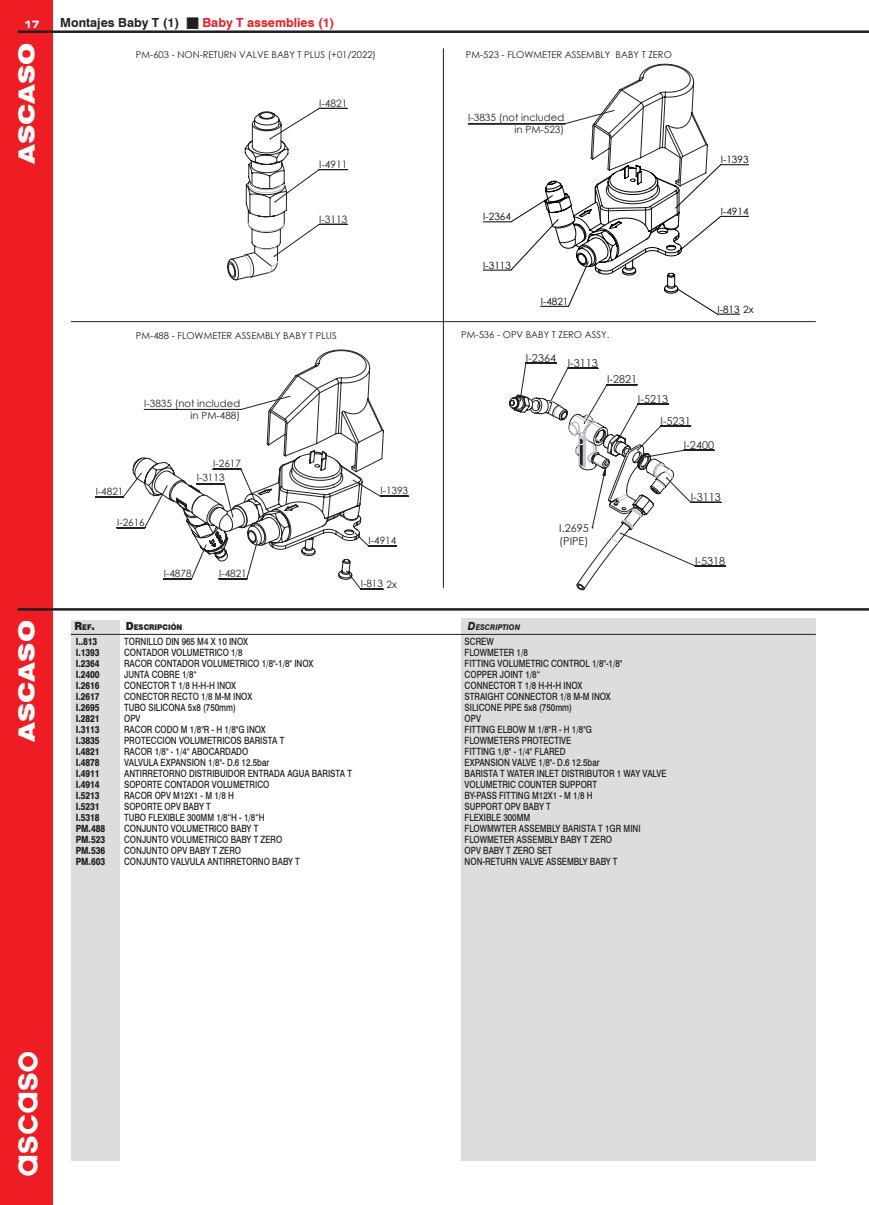
<style>
.page{position:relative;width:869px;height:1205px;background:#fff}
.page>*{position:absolute;margin:0;border:0;box-sizing:border-box;transform-origin:0 0}
.t1{font:27.5px "ASCAS Ologotype";color:#fff}
.t2{font:900 22.5px "Swiss 721 BT";color:#fff;scale:1.2 1}
.TITOL_PAGINA_RIGHT{font:700 12.5px "Swiss 721 BT";color:#ee1d23}
.t3{font:900 11.25px "Swiss 721 BT";color:#231f20;scale:.9 1}
.t4{font:10.88px/22.1px "Century Gothic";color:#231f20}
.t5{font:10.12px "Century Gothic";color:#231f20}
.TEXTO_REGULAR{font:500 10px "Swiss 721 BT";color:#231f20;scale:.8 1}
.referencia{font:800 10px "Swiss 721 BT";color:#231f20;scale:.8 1}
.t6{font:10px/12px "Century Gothic";color:#231f20;text-align:right}
.t7{font:10px "Century Gothic";color:#000001}
.t8{font:700 expanded 10px "Square 721 BT";color:#fff;scale:.8 1}
.t9{font:9.5px "Century Gothic";color:#231f20}
.t10{font:900 7.88px "Swiss 721 BT";color:#231f20;scale:.9 1}
.t11{font:italic 800 7.88px "Swiss 721 BT";color:#231f20;scale:.9 1}
.s1{color:#231f20}
.s2{font-size:7.88px}
.s3{font-size:11.25px}
</style>
<div class="page">
<div style="left:0;top:0;width:53px;height:1205px;background:#ee1d23"></div>
<hr style="left:18px;top:30px;width:850px;height:3px;background:#231f20">
<hr style="left:18px;top:608px;width:850px;height:3px;background:#231f20">
<div style="left:461px;top:618px;width:354px;height:543px;background:#dcdddf"></div>
<div style="left:71px;top:620px;width:48px;height:541px;background:#dcdddf"></div>
<hr style="left:71px;top:634px;width:744px;height:1px;background:#231f20">
<hr style="left:71px;top:321px;width:744px;height:1px;background:#231f20">
<hr style="left:443px;top:48px;width:1px;height:540px;background:#231f20">
<svg style="left:509px;top:363px;width:216px;height:227px"></svg>
<svg style="left:227px;top:108px;width:120px;height:172px"></svg>
<svg style="left:95px;top:350px;width:313px;height:240px"></svg>
<hr style="left:144px;top:409px;width:97px;height:1px;background:#231f20">
<svg style="left:483px;top:64px;width:265px;height:251px"></svg>
<hr style="left:468px;top:123px;width:96px;height:1px;background:#231f20">
<p class="t8" style="left:24px;top:18px;width:21px">17</p>
<p class="TITOL_PAGINA_RIGHT" style="left:60px;top:15px;width:275px"><span class="s1">Montajes Baby T (1)</span> <span class="s1">■</span> Baby T assemblies (1)</p>
<h2 class="t2" style="left:13px;top:164px;width:103px;rotate:-90deg">ASCASO</h2>
<p class="t9" style="left:136px;top:48px;width:241px">PM-603 - NON-RETURN VALVE BABY T PLUS (+01/2022)</p>
<p class="t5" style="left:319px;top:96px;width:30px">I-4821</p>
<p class="t5" style="left:319px;top:157px;width:30px">I-4911</p>
<p class="t5" style="left:319px;top:212px;width:30px">I-3113</p>
<p class="t9" style="left:136px;top:328px;width:202px">PM-488 - FLOWMETER ASSEMBLY BABY T PLUS</p>
<p class="t6" style="left:144px;top:397px;width:97px">I-3835 (not included in PM-488)</p>
<p class="t6" style="left:213px;top:457px;width:29px">I-2617</p>
<p class="t6" style="left:96px;top:485px;width:29px">I-4821</p>
<p class="t6" style="left:117px;top:516px;width:29px">I-2616</p>
<p class="t6" style="left:197px;top:472px;width:29px">I-3113</p>
<p class="t6" style="left:164px;top:567px;width:29px">I-4878</p>
<p class="t6" style="left:219px;top:567px;width:29px">I-4821</p>
<p class="t6" style="left:380px;top:484px;width:29px">I-1393</p>
<p class="t6" style="left:368px;top:534px;width:29px">I-4914</p>
<p class="t6" style="left:360px;top:577px;width:38px">I-813 2x</p>
<p class="t9" style="left:465px;top:48px;width:207px">PM-523 - FLOWMETER ASSEMBLY BABY T ZERO</p>
<p class="t6" style="left:468px;top:112px;width:97px">I-3835 (not included in PM-523)</p>
<p class="t7" style="left:483px;top:210px;width:29px">I-2364</p>
<p class="t7" style="left:483px;top:258px;width:29px">I-3113</p>
<p class="t7" style="left:540px;top:294px;width:29px">I-4821</p>
<p class="t9" style="left:461px;top:328px;width:150px">PM-536 - OPV BABY T ZERO ASSY.</p>
<p class="t4" style="left:525px;top:346px;width:32px">I-2364</p>
<p class="t4" style="left:567px;top:352px;width:32px">I-3113</p>
<p class="t4" style="left:606px;top:368px;width:32px">I-2821</p>
<p class="t4" style="left:660px;top:387px;width:32px;text-indent:-23px">I-5213<br>I-5231</p>
<p class="t7" style="left:720px;top:153px;width:29px">I-1393</p>
<p class="t7" style="left:720px;top:204px;width:29px">I-4914</p>
<p class="t7" style="left:717px;top:302px;width:38px">I-813 2x</p>
<p class="t4" style="left:683px;top:434px;width:32px">I-2400</p>
<p class="t4" style="left:559px;top:522px;width:31px;line-height:13px">I.2695 (PIPE)</p>
<p class="t4" style="left:690px;top:486px;width:32px">I-3113</p>
<p class="t4" style="left:694px;top:549px;width:32px">I-5318</p>
<h2 class="t2" style="left:13px;top:742px;width:103px;rotate:-90deg">ASCASO</h2>
<p class="t3" style="left:74px;top:619px;width:24px">R<span class="s2">EF</span>.</p>
<p class="t10" style="left:126px;top:622px;width:64px"><span class="s3">D</span>ESCRIPCIÓN</p>
<p class="t11" style="left:468px;top:622px;width:59px"><span class="s3">D</span>ESCRIPTION</p>
<p class="referencia" style="left:76px;top:635px;width:28px">I..813</p>
<p class="TEXTO_REGULAR" style="left:124px;top:635px;width:156px">TORNILLO DIN 965 M4 X 10 INOX</p>
<p class="TEXTO_REGULAR" style="left:464px;top:635px;width:38px">SCREW</p>
<p class="referencia" style="left:76px;top:646px;width:31px">I.1393</p>
<p class="TEXTO_REGULAR" style="left:124px;top:646px;width:149px">CONTADOR VOLUMETRICO 1/8</p>
<p class="TEXTO_REGULAR" style="left:464px;top:646px;width:81px">FLOWMETER 1/8</p>
<p class="referencia" style="left:76px;top:657px;width:31px">I.2364</p>
<p class="TEXTO_REGULAR" style="left:124px;top:657px;width:238px">RACOR CONTADOR VOLUMETRICO 1/8"-1/8" INOX</p>
<p class="TEXTO_REGULAR" style="left:464px;top:657px;width:199px">FITTING VOLUMETRIC CONTROL 1/8"-1/8"</p>
<p class="referencia" style="left:76px;top:668px;width:31px">I.2400</p>
<p class="TEXTO_REGULAR" style="left:124px;top:668px;width:92px">JUNTA COBRE 1/8“</p>
<p class="TEXTO_REGULAR" style="left:464px;top:668px;width:96px">COPPER JOINT 1/8“</p>
<p class="referencia" style="left:76px;top:679px;width:31px">I.2616</p>
<p class="TEXTO_REGULAR" style="left:124px;top:679px;width:141px">CONECTOR T 1/8 H-H-H INOX</p>
<p class="TEXTO_REGULAR" style="left:464px;top:679px;width:149px">CONNECTOR T 1/8 H-H-H INOX</p>
<p class="referencia" style="left:76px;top:690px;width:31px">I.2617</p>
<p class="TEXTO_REGULAR" style="left:124px;top:690px;width:162px">CONECTOR RECTO 1/8 M-M INOX</p>
<p class="TEXTO_REGULAR" style="left:464px;top:690px;width:184px">STRAIGHT CONNECTOR 1/8 M-M INOX</p>
<p class="referencia" style="left:76px;top:701px;width:31px">I.2695</p>
<p class="TEXTO_REGULAR" style="left:124px;top:701px;width:141px">TUBO SILICONA 5x8 (750mm)</p>
<p class="TEXTO_REGULAR" style="left:464px;top:701px;width:136px">SILICONE PIPE 5x8 (750mm)</p>
<p class="referencia" style="left:76px;top:712px;width:31px">I.2821</p>
<p class="TEXTO_REGULAR" style="left:124px;top:712px;width:22px">OPV</p>
<p class="TEXTO_REGULAR" style="left:464px;top:712px;width:22px">OPV</p>
<p class="referencia" style="left:76px;top:723px;width:31px">I.3113</p>
<p class="TEXTO_REGULAR" style="left:124px;top:723px;width:178px">RACOR CODO M 1/8"R - H 1/8"G INOX</p>
<p class="TEXTO_REGULAR" style="left:464px;top:723px;width:161px">FITTING ELBOW M 1/8"R - H 1/8"G</p>
<p class="referencia" style="left:76px;top:734px;width:31px">I.3835</p>
<p class="TEXTO_REGULAR" style="left:124px;top:734px;width:202px">PROTECCION VOLUMETRICOS BARISTA T</p>
<p class="TEXTO_REGULAR" style="left:464px;top:734px;width:135px">FLOWMETERS PROTECTIVE</p>
<p class="referencia" style="left:76px;top:745px;width:31px">I.4821</p>
<p class="TEXTO_REGULAR" style="left:124px;top:745px;width:157px">RACOR 1/8" - 1/4" ABOCARDADO</p>
<p class="TEXTO_REGULAR" style="left:464px;top:745px;width:127px">FITTING 1/8" - 1/4" FLARED</p>
<p class="referencia" style="left:76px;top:756px;width:31px">I.4878</p>
<p class="TEXTO_REGULAR" style="left:124px;top:756px;width:183px">VALVULA EXPANSION 1/8"- D.6 12.5bar</p>
<p class="TEXTO_REGULAR" style="left:464px;top:756px;width:170px">EXPANSION VALVE 1/8"- D.6 12.5bar</p>
<p class="referencia" style="left:76px;top:767px;width:31px">I.4911</p>
<p class="TEXTO_REGULAR" style="left:124px;top:767px;width:286px">ANTIRRETORNO DISTRIBUIDOR ENTRADA AGUA BARISTA T</p>
<p class="TEXTO_REGULAR" style="left:464px;top:767px;width:254px">BARISTA T WATER INLET DISTRIBUTOR 1 WAY VALVE</p>
<p class="referencia" style="left:76px;top:778px;width:31px">I.4914</p>
<p class="TEXTO_REGULAR" style="left:124px;top:778px;width:183px">SOPORTE CONTADOR VOLUMETRICO</p>
<p class="TEXTO_REGULAR" style="left:464px;top:778px;width:167px">VOLUMETRIC COUNTER SUPPORT</p>
<p class="referencia" style="left:76px;top:789px;width:31px">I.5213</p>
<p class="TEXTO_REGULAR" style="left:124px;top:789px;width:139px">RACOR OPV M12X1 - M 1/8 H</p>
<p class="TEXTO_REGULAR" style="left:464px;top:789px;width:162px">BY-PASS FITTING M12X1 - M 1/8 H</p>
<p class="referencia" style="left:76px;top:800px;width:31px">I.5231</p>
<p class="TEXTO_REGULAR" style="left:124px;top:800px;width:110px">SOPORTE OPV BABY T</p>
<p class="TEXTO_REGULAR" style="left:464px;top:800px;width:109px">SUPPORT OPV BABY T</p>
<p class="referencia" style="left:76px;top:811px;width:31px">I.5318</p>
<p class="TEXTO_REGULAR" style="left:124px;top:811px;width:177px">TUBO FLEXIBLE 300MM 1/8“H - 1/8“H</p>
<p class="TEXTO_REGULAR" style="left:464px;top:811px;width:84px">FLEXIBLE 300MM</p>
<p class="referencia" style="left:76px;top:822px;width:38px">PM.488</p>
<p class="TEXTO_REGULAR" style="left:124px;top:822px;width:169px">CONJUNTO VOLUMETRICO BABY T</p>
<p class="TEXTO_REGULAR" style="left:464px;top:822px;width:221px">FLOWMWTER ASSEMBLY BARISTA T 1GR MINI</p>
<p class="referencia" style="left:76px;top:833px;width:38px">PM.523</p>
<p class="TEXTO_REGULAR" style="left:124px;top:833px;width:199px">CONJUNTO VOLUMETRICO BABY T ZERO</p>
<p class="TEXTO_REGULAR" style="left:464px;top:833px;width:186px">FLOWMETER ASSEMBLY BABY T ZERO</p>
<p class="referencia" style="left:76px;top:844px;width:38px">PM.536</p>
<p class="TEXTO_REGULAR" style="left:124px;top:844px;width:148px">CONJUNTO OPV BABY T ZERO</p>
<p class="TEXTO_REGULAR" style="left:464px;top:844px;width:111px">OPV BABY T ZERO SET</p>
<p class="referencia" style="left:76px;top:855px;width:38px">PM.603</p>
<p class="TEXTO_REGULAR" style="left:124px;top:855px;width:221px">CONJUNTO VALVULA ANTIRRETORNO BABY T</p>
<p class="TEXTO_REGULAR" style="left:464px;top:855px;width:193px">NON-RETURN VALVE ASSEMBLY BABY T</p>
<h1 class="t1" style="left:13px;top:1176px;width:128px;rotate:-90deg">ascaso</h1>
</div>
